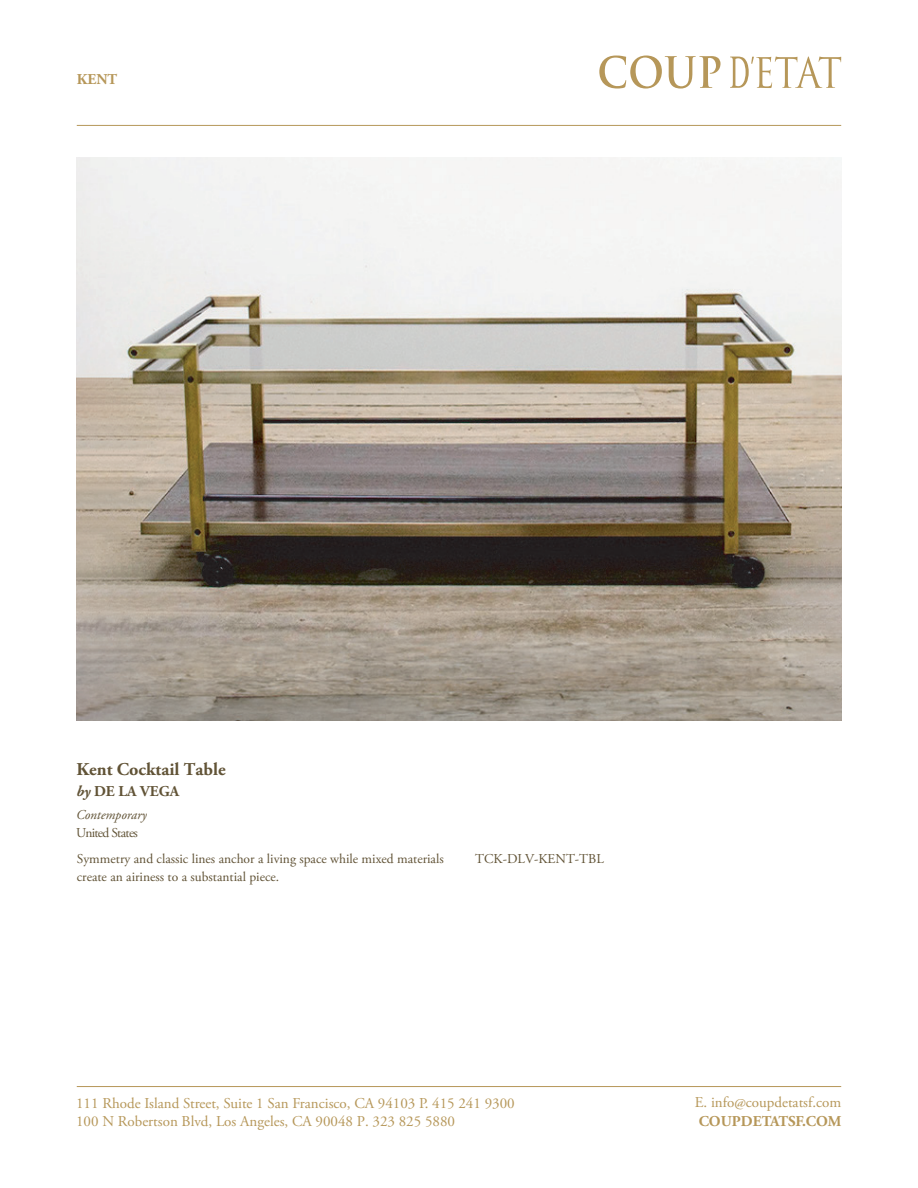
<style>
.page{position:relative;width:918px;height:1188px;background:#fff}
.page>*{position:absolute;margin:0;border:0;box-sizing:border-box;transform-origin:0 0}
.t1{font:700 18px "Adobe Garamond Pro";color:#615336}
.t2{font:15px/18px "Adobe Garamond Pro";color:#b69759}
.t3{font:700 15px "Adobe Garamond Pro";color:#b69759}
.t4{font:700 15px "Adobe Garamond Pro";color:#615336}
.t5{font:13.5px/26.7px "Adobe Garamond Pro";color:#615336}
.t6{font:italic 13.5px "Adobe Garamond Pro";color:#615336}
.s1{font-style:italic}
</style>
<div class="page">
<img style="left:77px;top:157px;width:764px;height:564px">
<svg style="left:599px;top:56px;width:122px;height:33px"></svg>
<svg style="left:730px;top:56px;width:111px;height:32px"></svg>
<hr style="left:77px;top:1086px;width:764px;height:1px;background:#b69759">
<hr style="left:77px;top:125px;width:764px;height:1px;background:#b69759">
<p class="t3" style="left:77px;top:71px;width:42px">KENT</p>
<p class="t1" style="left:76px;top:759px;width:151px">Kent Cocktail Table</p>
<p class="t4" style="left:76px;top:782px;width:104px"><span class="s1">by</span> DE LA VEGA</p>
<p class="t6" style="left:76px;top:806px;width:72px">Contemporary</p>
<p class="t5" style="left:76px;top:820px;width:369px">United States<br>Symmetry and classic lines anchor a living space while mixed materials</p>
<p class="t5" style="left:77px;top:864px;width:204px">create an airiness to a substantial piece.</p>
<p class="t5" style="left:475px;top:846px;width:130px">TCK-DLV-KENT-TBL</p>
<p class="t2" style="left:76px;top:1095px;width:440px">111 Rhode Island Street, Suite 1 San Francisco, CA 94103 P. 415 241 9300<br>100 N Robertson Blvd, Los Angeles, CA 90048 P. 323 825 5880</p>
<p class="t2" style="left:695px;top:1094px;width:148px">E. info@coupdetatsf.com</p>
<p class="t3" style="left:699px;top:1113px;width:144px">COUPDETATSF.COM</p>
</div>
